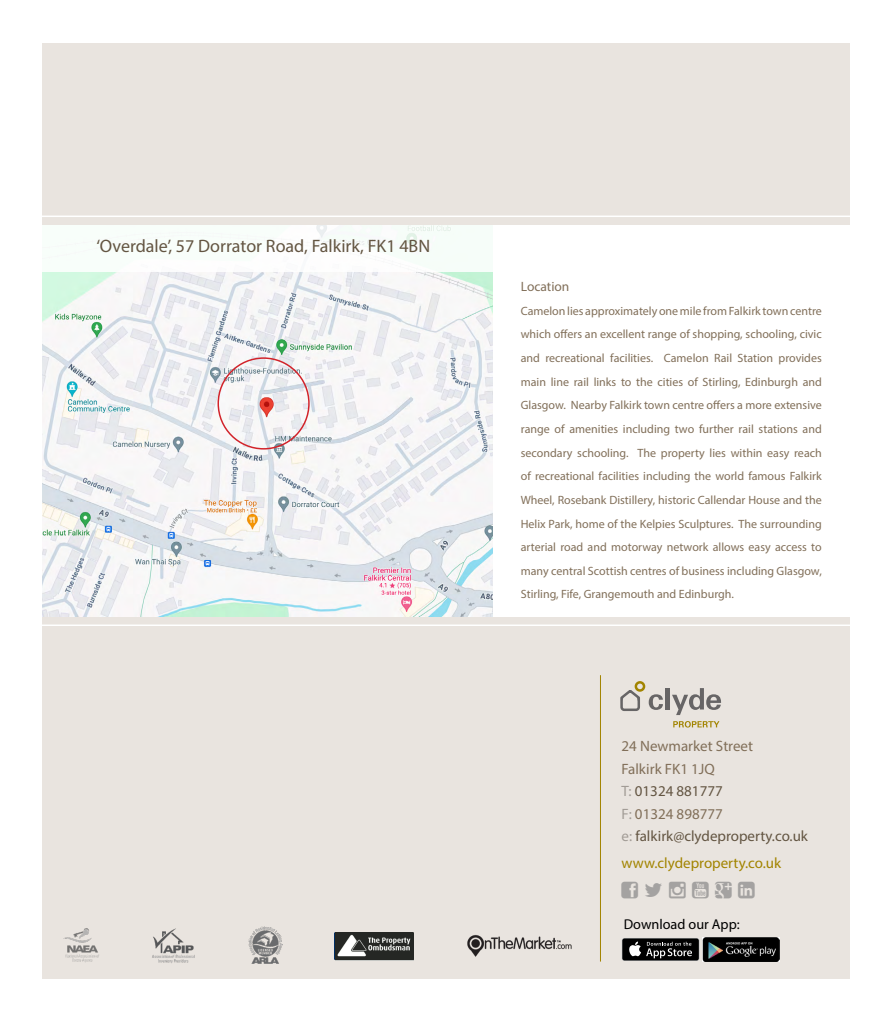
<style>
.page{position:relative;width:893px;height:1021px;background:#fff}
.page>*{position:absolute;margin:0;border:0;box-sizing:border-box;transform-origin:0 0}
.t1{font:18px "Myriad Pro";color:#635542}
.t2{font:15px/22.5px "Myriad Pro";color:#816f59}
.t3{font:15px "Myriad Pro";color:#a28400}
.t4{font:14.25px "Myriad Pro";color:#000}
.t5{font:13.5px "Myriad Pro";color:#816f59}
.t6{font:12px/23.7px "Myriad Pro";color:#816f59;text-align:justify}
.s1{color:#a29c96}
.s2{color:#635542}
</style>
<div class="page">
<div style="left:43px;top:43px;width:807px;height:935px;background:#e9e4df"></div>
<div style="left:43px;top:225px;width:807px;height:391px;background:#fff"></div>
<img style="left:43px;top:272px;width:450px;height:344px">
<hr style="left:15px;top:215px;width:844px;height:2px;background:#fff">
<hr style="left:37px;top:624px;width:819px;height:2px;background:#fff">
<div style="left:43px;top:225px;width:452px;height:46px;background:#f8fdfa"></div>
<div style="left:217px;top:357px;width:93px;height:92px;border:2px solid #d2232a;border-radius:50%"></div>
<hr style="left:600px;top:675px;width:1px;height:286px;background:#a28400">
<div style="left:635px;top:681px;width:10px;height:10px;border:2px solid #a28400;border-radius:50%"></div>
<svg style="left:649px;top:694px;width:14px;height:16px"></svg>
<hr style="left:666px;top:688px;width:4px;height:21px;background:#676566">
<svg style="left:672px;top:688px;width:49px;height:27px"></svg>
<svg style="left:673px;top:721px;width:46px;height:6px"></svg>
<svg style="left:620px;top:688px;width:21px;height:23px"></svg>
<div style="left:622px;top:938px;width:77px;height:22px;background:#000;border-radius:2px"></div>
<svg style="left:629px;top:941px;width:63px;height:17px"></svg>
<img style="left:703px;top:937px;width:76px;height:24px">
<svg style="left:335px;top:932px;width:79px;height:28px;fill:#252724"></svg>
<img style="left:63px;top:928px;width:36px;height:34px">
<img style="left:152px;top:928px;width:43px;height:35px">
<img style="left:249px;top:926px;width:34px;height:37px">
<img style="left:467px;top:935px;width:105px;height:22px">
<h1 class="t1" style="left:96px;top:235px;width:335px">‘Overdale’, 57 Dorrator Road, Falkirk, FK1 4BN</h1>
<p class="t5" style="left:521px;top:278px;width:50px">Location</p>
<p class="t6" style="left:521px;top:299px;width:303px">Camelon lies approximately one mile from Falkirk town centre which offers an excellent range of shopping, schooling, civic and recreational facilities. Camelon Rail Station provides main line rail links to the cities of Stirling, Edinburgh and Glasgow. Nearby Falkirk town centre offers a more extensive range of amenities including two further rail stations and secondary schooling. The property lies within easy reach of recreational facilities including the world famous Falkirk Wheel, Rosebank Distillery, historic Callendar House and the Helix Park, home of the Kelpies Sculptures. The surrounding arterial road and motorway network allows easy access to many central Scottish centres of business including Glasgow, Stirling, Fife, Grangemouth and Edinburgh.</p>
<p class="t2" style="left:622px;top:734px;width:188px">24 Newmarket Street<br>Falkirk FK1 1JQ<br><span class="s1">T:</span> <span class="s2">01324 881777<br></span><span class="s1">F:</span> 01324 898777<br><span class="s1">e:</span> <span class="s2">falkirk@clydeproperty.co.uk</span></p>
<p class="t3" style="left:622px;top:853px;width:161px">www.clydeproperty.co.uk</p>
<p class="t4" style="left:624px;top:915px;width:117px">Download our App:</p>
</div>
